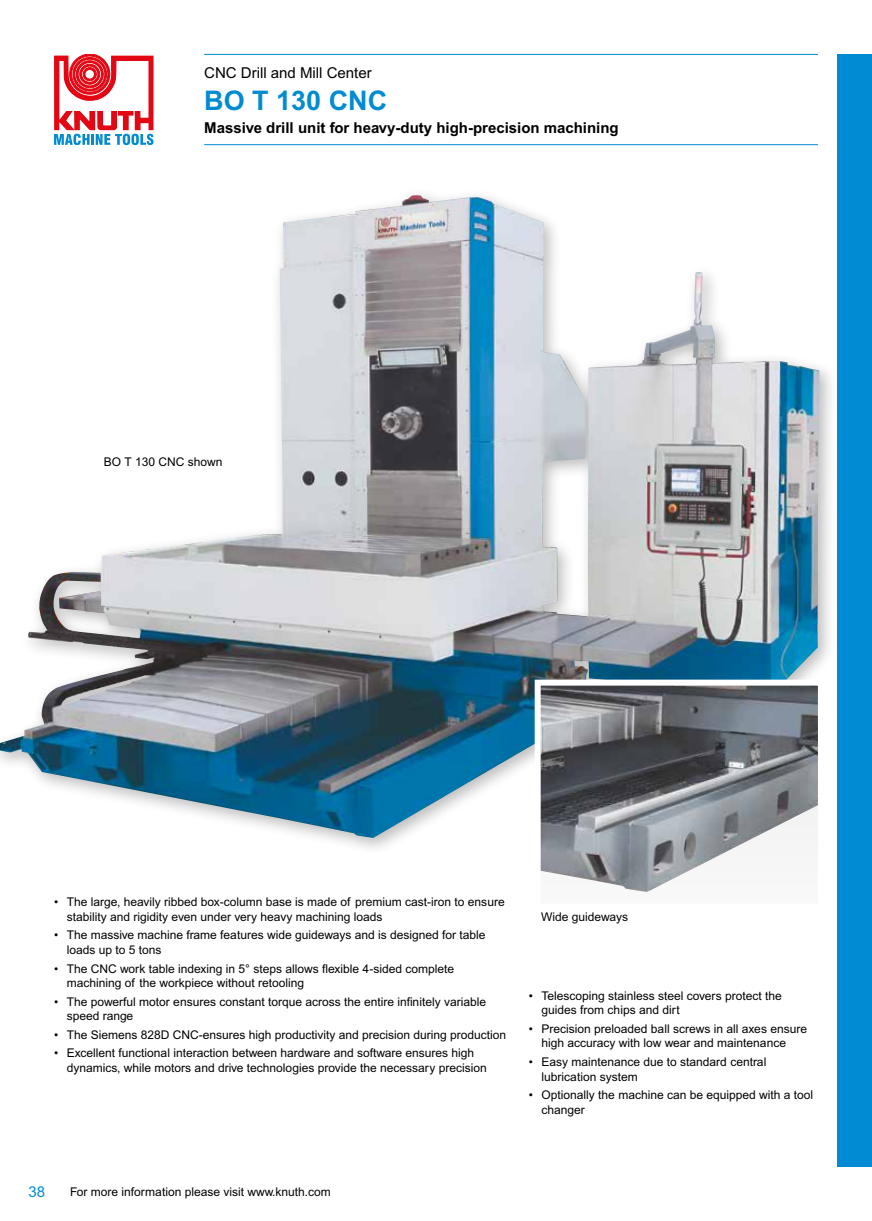
<style>
.page{position:relative;width:872px;height:1221px;background:#fff}
.page>*{position:absolute;margin:0;border:0;box-sizing:border-box;transform-origin:0 0}
.t1{font:700 27px "Arial MT Pro";color:#008bd2}
.t2{font:700 15px "Arial MT Pro";color:#000}
.t3{font:15px "Arial MT Pro";color:#000}
.t4{font:15px "Arial MT Pro";color:#008bd2}
.t5{font:12px/14.4px "Arial MT Pro";color:#000}
</style>
<div class="page">
<div style="left:838px;top:54px;width:34px;height:1112px;background:#008bd2"></div>
<svg style="left:54px;top:54px;width:99px;height:91px"></svg>
<div style="left:0;top:186px;width:837px;height:670px;background:#000;opacity:.26"></div>
<img style="left:0;top:195px;width:819px;height:642px">
<div style="left:537px;top:682px;width:284px;height:224px;background:#f8f8f9"></div>
<img style="left:541px;top:686px;width:276px;height:205px">
<div style="left:534px;top:679px;width:290px;height:230px;border:6px solid #fff"></div>
<hr style="left:204px;top:54px;width:614px;height:1px;background:#008bd2">
<hr style="left:204px;top:144px;width:614px;height:1px;background:#008bd2">
<p class="t3" style="left:204px;top:64px;width:169px">CNC Drill and Mill Center</p>
<h1 class="t1" style="left:204px;top:84px;width:185px">BO T 130 CNC</h1>
<p class="t2" style="left:204px;top:119px;width:416px">Massive drill unit for heavy-duty high-precision machining</p>
<p class="t5" style="left:104px;top:455px;width:120px">BO T 130 CNC shown</p>
<p class="t5" style="left:67px;top:895px;width:439px;text-indent:-13px">• The large, heavily ribbed box-column base is made of premium cast-iron to ensure stability and rigidity even under very heavy machining loads</p>
<p class="t5" style="left:67px;top:928px;width:420px;text-indent:-13px">• The massive machine frame features wide guideways and is designed for table loads up to 5 tons</p>
<p class="t5" style="left:67px;top:961px;width:389px;text-indent:-13px">• The CNC work table indexing in 5° steps allows flexible 4-sided complete machining of the workpiece without retooling</p>
<p class="t5" style="left:67px;top:994px;width:421px;text-indent:-13px">• The powerful motor ensures constant torque across the entire infinitely variable speed range</p>
<p class="t5" style="left:54px;top:1027px;width:454px">• The Siemens 828D CNC-ensures high productivity and precision during production</p>
<p class="t5" style="left:67px;top:1046px;width:421px;text-indent:-13px">• Excellent functional interaction between hardware and software ensures high dynamics, while motors and drive technologies provide the necessary precision</p>
<p class="t5" style="left:541px;top:910px;width:88px">Wide guideways</p>
<p class="t5" style="left:541px;top:989px;width:242px;text-indent:-13px">• Telescoping stainless steel covers protect the guides from chips and dirt</p>
<p class="t5" style="left:541px;top:1022px;width:267px;text-indent:-13px">• Precision preloaded ball screws in all axes ensure high accuracy with low wear and maintenance</p>
<p class="t5" style="left:541px;top:1055px;width:226px;text-indent:-13px">• Easy maintenance due to standard central lubrication system</p>
<p class="t5" style="left:541px;top:1088px;width:273px;text-indent:-13px">• Optionally the machine can be equipped with a tool changer</p>
<p class="t4" style="left:28px;top:1182px;width:18px">38</p>
<p class="t5" style="left:70px;top:1184px;width:262px">For more information please visit www.knuth.com</p>
</div>
